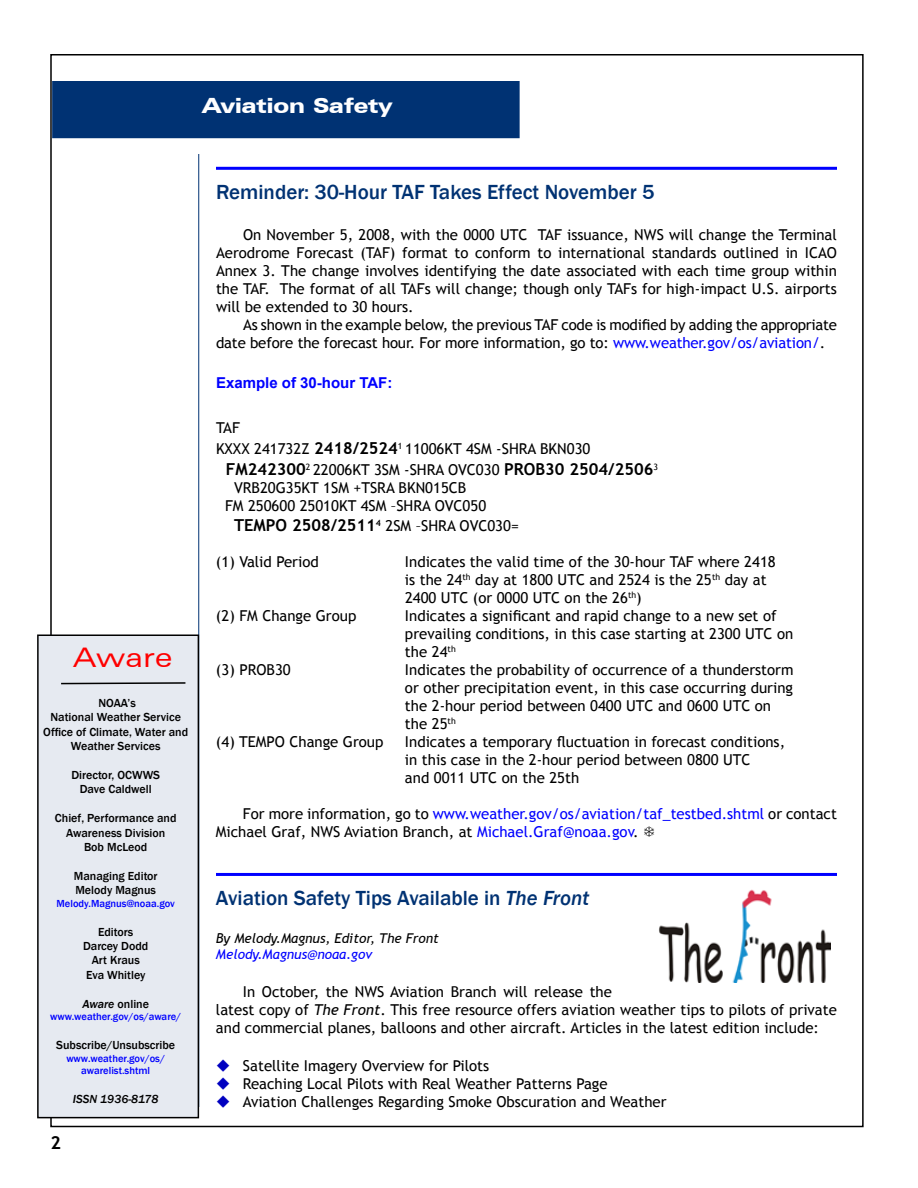
<style>
.page{position:relative;width:918px;height:1188px;background:#fff}
.page>*{position:absolute;margin:0;border:0;box-sizing:border-box;transform-origin:0 0}
.t1{font:expanded 27px "Zurich BT";color:#f00}
.t2{font:500 21px "Franklin Gothic";color:#003273}
.t3{font:900 expanded 21px "Zurich BT";color:#fff}
.t4{font:700 18px "Trebuchet MS";color:#000}
.t5{font:700 16.5px "Trebuchet MS";color:#000}
.t6{font:15px/18px "Trebuchet MS";color:#000}
.t7{font:15px/18px "Trebuchet MS";color:#00f}
.t8{font:700 15px "Arial";color:#00f}
.t9{font:italic 13.5px "Trebuchet MS";color:#000}
.t10{font:italic 13.5px "Trebuchet MS";color:#00f}
.t11{font:500 12px/14.4px "Franklin Gothic";color:#000;text-align:center}
.t12{font:italic 500 12px "Franklin Gothic";color:#000}
.t13{font:500 10.5px/12.6px "Franklin Gothic";color:#00f;text-align:center}
.s1{font-style:italic}
.s2{color:#00f}
.s3{font-weight:700;font-size:16.5px}
.s4{font-weight:400;font-size:15px}
.s5{color:#000}
</style>
<div class="page">
<hr style="left:198px;top:81px;width:1px;height:1026px;background:#003273">
<hr style="left:216px;top:167px;width:621px;height:3px;background:#00f">
<hr style="left:216px;top:873px;width:621px;height:3px;background:#00f">
<img style="left:659px;top:889px;width:172px;height:93px">
<div style="left:177px;top:75px;width:59px;height:79px;background:#fff"></div>
<div style="left:38px;top:635px;width:160px;height:483px;background:#e6eaf1"></div>
<div style="left:37px;top:634px;width:162px;height:484px;border:2px solid #000"></div>
<svg style="left:61px;top:682px;width:125px;height:3px"></svg>
<div style="left:52px;top:81px;width:468px;height:57px;background:#003273"></div>
<h2 class="t3" style="left:202px;top:93px;width:192px">Aviation Safety</h2>
<h1 class="t1" style="left:73px;top:642px;width:100px">Aware</h1>
<p class="t11" style="left:43px;top:696px;width:146px">NOAA’s<br>National Weather Service<br>Office of Climate, Water and<br>Weather Services</p>
<p class="t11" style="left:71px;top:768px;width:90px">Director, OCWWS<br>Dave Caldwell</p>
<p class="t11" style="left:55px;top:811px;width:123px">Chief, Performance and<br>Awareness Division<br>Bob McLeod</p>
<p class="t11" style="left:74px;top:869px;width:85px;text-align:left">Managing Editor<br>Melody Magnus</p>
<p class="t13" style="left:57px;top:897px;width:120px">Melody.Magnus@noaa.gov</p>
<p class="t11" style="left:83px;top:925px;width:67px">Editors<br>Darcey Dodd<br>Art Kraus<br>Eva Whitley</p>
<p class="t11" style="left:82px;top:997px;width:68px"><span class="s1">Aware</span> online</p>
<p class="t13" style="left:50px;top:1011px;width:133px">www.weather.gov/os/aware/</p>
<p class="t11" style="left:56px;top:1038px;width:121px">Subscribe/Unsubscribe</p>
<p class="t13" style="left:66px;top:1052px;width:100px">www.weather.gov/os/ awarelist.shtml</p>
<p class="t12" style="left:73px;top:1092px;width:87px">ISSN 1936-8178</p>
<p class="t4" style="left:50px;top:1131px;width:12px">2</p>
<h2 class="t2" style="left:216px;top:179px;width:440px">Reminder: 30-Hour TAF Takes Effect November 5</h2>
<p class="t6" style="left:216px;top:226px;width:622px;text-align:justify;text-indent:27px">On November 5, 2008, with the 0000 UTC TAF issuance, NWS will change the Terminal Aerodrome Forecast (TAF) format to conform to international standards outlined in ICAO Annex 3. The change involves identifying the date associated with each time group within the TAF. The format of all TAFs will change; though only TAFs for high-impact U.S. airports will be extended to 30 hours.</p>
<p class="t6" style="left:216px;top:316px;width:622px;text-indent:27px">As shown in the example below, the previous TAF code is modified by adding the appropriate date before the forecast hour. For more information, go to: <span class="s2">www.weather.gov/os/aviation/</span>.</p>
<p class="t8" style="left:216px;top:373px;width:178px">Example of 30-hour TAF:</p>
<p class="t6" style="left:216px;top:418px;width:376px;line-height:21px">TAF<br>KXXX 241732Z <span class="s3">2418/2524</span><sup>1</sup> 11006KT 4SM -SHRA BKN030</p>
<p class="t5" style="left:226px;top:459px;width:433px">FM242300<sup>2</sup> <span class="s4">22006KT 3SM -SHRA OVC030</span> PROB30 2504/2506<sup>3</sup></p>
<p class="t6" style="left:225px;top:479px;width:263px;text-indent:9px">VRB20G35KT 1SM +TSRA BKN015CB<br>FM 250600 25010KT 4SM –SHRA OVC050</p>
<p class="t6" style="left:234px;top:517px;width:286px"><span class="s3">TEMPO 2508/2511</span><sup>4</sup> 2SM –SHRA OVC030=</p>
<p class="t6" style="left:216px;top:553px;width:104px">(1) Valid Period</p>
<p class="t6" style="left:405px;top:553px;width:372px">Indicates the valid time of the 30-hour TAF where 2418 is the 24<sup>th</sup> day at 1800 UTC and 2524 is the 25<sup>th</sup> day at<br>2400 UTC (or 0000 UTC on the 26<sup>th</sup>)</p>
<p class="t6" style="left:216px;top:607px;width:142px">(2) FM Change Group</p>
<p class="t6" style="left:405px;top:607px;width:390px">Indicates a significant and rapid change to a new set of prevailing conditions, in this case starting at 2300 UTC on the 24<sup>th</sup></p>
<p class="t6" style="left:216px;top:661px;width:76px">(3) PROB30</p>
<p class="t6" style="left:405px;top:661px;width:390px">Indicates the probability of occurrence of a thunderstorm or other precipitation event, in this case occurring during the 2-hour period between 0400 UTC and 0600 UTC on the 25<sup>th</sup></p>
<p class="t6" style="left:216px;top:733px;width:169px">(4) TEMPO Change Group</p>
<p class="t6" style="left:405px;top:733px;width:382px">Indicates a temporary fluctuation in forecast conditions, in this case in the 2-hour period between 0800 UTC<br>and 0011 UTC on the 25th</p>
<p class="t7" style="left:216px;top:805px;width:622px;text-indent:27px"><span class="s5">For more information, go to</span> www.weather.gov/os/aviation/taf_testbed.shtml <span class="s5">or contact<br>Michael Graf, NWS Aviation Branch, at</span> Michael.Graf@noaa.gov<span class="s5">.</span></p>
<h2 class="t2" style="left:216px;top:885px;width:375px">Aviation Safety Tips Available in <span class="s1">The Front</span></h2>
<p class="t9" style="left:216px;top:930px;width:224px">By Melody.Magnus, Editor, The Front</p>
<p class="t10" style="left:216px;top:947px;width:157px">Melody.Magnus@noaa.gov</p>
<p class="t6" style="left:216px;top:983px;width:622px;text-indent:27px">In October, the NWS Aviation Branch will release the<br>latest copy of <span class="s1">The Front</span>. This free resource offers aviation weather tips to pilots of private and commercial planes, balloons and other aircraft. Articles in the latest edition include:</p>
<p class="t6" style="left:243px;top:1057px;width:425px">Satellite Imagery Overview for Pilots<br>Reaching Local Pilots with Real Weather Patterns Page<br>Aviation Challenges Regarding Smoke Obscuration and Weather</p>
</div>
